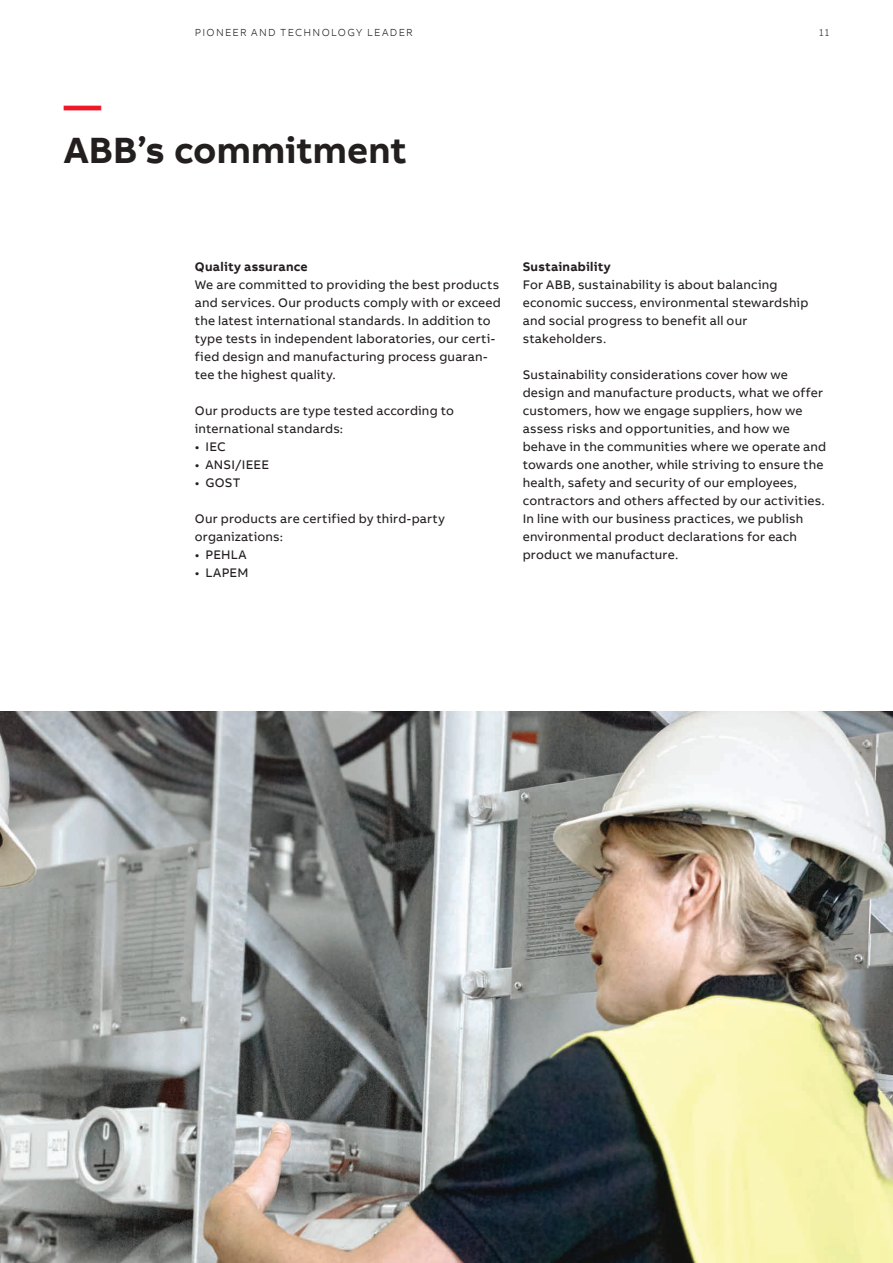
<style>
.page{position:relative;width:893px;height:1263px;background:#fff}
.page>*{position:absolute;margin:0;border:0;box-sizing:border-box;transform-origin:0 0}
.t1{font:700 37.5px "AB Bvoice";color:#241f1f}
.t2{font:700 37.5px "AB Bvoice";color:#ef1829}
.t3{font:12.75px/18px "AB Bvoice";letter-spacing:.015em;color:#241f1f}
.t4{font:700 12.75px "AB Bvoice";letter-spacing:.02em;color:#241f1f}
.t5{font:300 10.5px "AB Bvoice";letter-spacing:.12em;color:#241f1f}
</style>
<div class="page">
<img style="left:0;top:712px;width:893px;height:551px">
<p class="t5" style="left:195px;top:26px;width:219px">PIONEER AND TECHNOLOGY LEADER</p>
<p class="t5" style="left:819px;top:26px;width:11px">11</p>
<h1 class="t2" style="left:64px;top:81px;width:39px">—</h1>
<h1 class="t1" style="left:64px;top:126px;width:345px">ABB’s commitment</h1>
<p class="t4" style="left:195px;top:258px;width:114px">Quality assurance</p>
<p class="t3" style="left:195px;top:276px;width:308px">We are committed to providing the best products and services. Our products comply with or exceed the latest international standards. In addition to type tests in independent laboratories, our certi&shy;fied design and manufacturing process guaran&shy;tee the highest quality.</p>
<p class="t3" style="left:195px;top:402px;width:260px">Our products are type tested according to international standards:</p>
<p class="t3" style="left:195px;top:438px;width:32px">• IEC</p>
<p class="t3" style="left:195px;top:456px;width:76px">• ANSI/IEEE</p>
<p class="t3" style="left:195px;top:474px;width:47px">• GOST</p>
<p class="t3" style="left:195px;top:510px;width:251px">Our products are certified by third-party organizations:</p>
<p class="t3" style="left:195px;top:546px;width:53px">• PEHLA</p>
<p class="t3" style="left:195px;top:564px;width:55px">• LAPEM</p>
<p class="t4" style="left:523px;top:258px;width:90px">Sustainability</p>
<p class="t3" style="left:523px;top:276px;width:287px">For ABB, sustainability is about balancing economic success, environmental stewardship and social progress to benefit all our stakeholders.</p>
<p class="t3" style="left:523px;top:366px;width:305px">Sustainability considerations cover how we design and manufacture products, what we offer customers, how we engage suppliers, how we assess risks and opportunities, and how we behave in the communities where we operate and towards one another, while striving to ensure the health, safety and security of our employees, contractors and others affected by our activities.<br>In line with our business practices, we publish environmental product declarations for each product we manufacture.</p>
</div>
